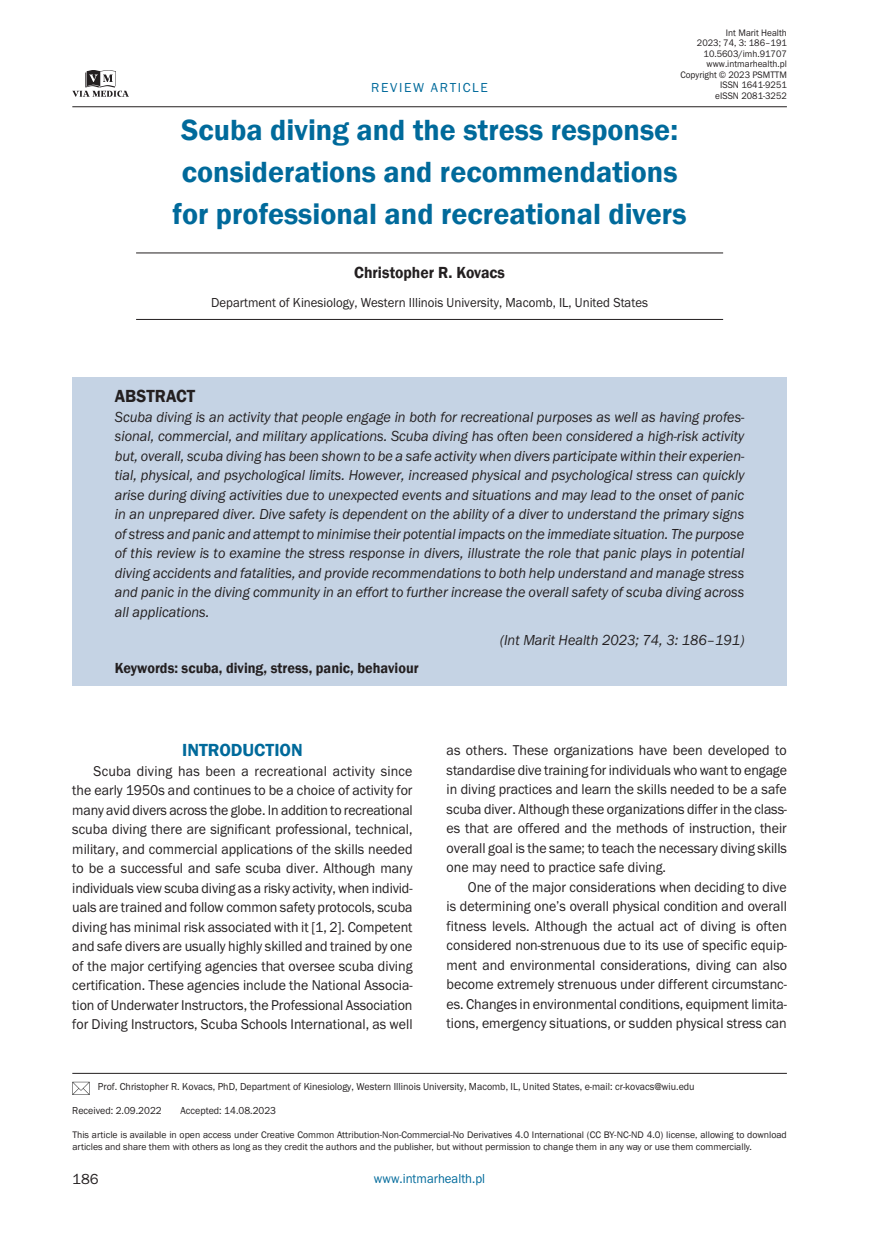
<style>
.page{position:relative;width:872px;height:1234px;background:#fff}
.page>*{position:absolute;margin:0;border:0;box-sizing:border-box;transform-origin:0 0}
._02_Tytul{font:600 30px/42px "Franklin Gothic";color:#006a9b;text-align:center}
._12_Srodtytul_1{font:600 18px "Franklin Gothic";color:#006a9b}
._06_Streszczenie_tyt{font:600 18px "Franklin Gothic";color:#231f20;scale:.95 1}
._03_Autor{font:600 16.5px "Franklin Gothic";color:#231f20;scale:.95 1}
._06_Streszczenie_tek{font:italic 15px/19.5px "Franklin Got Itc TEE";color:#231f20;text-align:justify;scale:.95 1}
._06_Streszczenie_slo{font:600 15px "Franklin Gothic";color:#231f20;scale:.95 1}
._06_Streszczenie_slo-2{font:italic 15px "Franklin Got Itc TEE";color:#231f20;scale:.95 1}
.t1{font:15px "Franklin Got Itc TEE";color:#231f20}
._08_Tekst{font:14.7px/19.5px "Franklin Got Itc TEE";color:#231f20;text-align:justify;scale:.95 1}
._03_Afiliacje{font:13.5px "Franklin Got Itc TEE";color:#231f20;scale:.95 1}
._01_Rodzaj_artykulu{font:13.5px "Franklin Got Itc TEE";color:#006a9b;scale:.95 1}
._01_Rodzaj_artykulu-2{font:13.5px "Franklin Got Itc TEE";letter-spacing:.12em;color:#006a9b}
._05_Adres_koresponde{font:10.5px "Franklin Got Itc TEE";color:#231f20;scale:.95 1}
.OA{font:9.75px/11.7px "Franklin Gothic";color:#231f20}
.t2{font:9.75px/10.5px "Franklin Got Itc TEE";color:#231f20;text-align:right;scale:.95 1}
</style>
<div class="page">
<hr style="left:72px;top:1072px;width:715px;height:1px;background:#231f20">
<hr style="left:136px;top:252px;width:587px;height:1px;background:#231f20">
<hr style="left:136px;top:319px;width:587px;height:1px;background:#231f20">
<div style="left:72px;top:377px;width:715px;height:308px;background:#c5d3e4"></div>
<svg style="left:72px;top:1081px;width:18px;height:13px"></svg>
<hr style="left:72px;top:106px;width:715px;height:1px;background:#231f20">
<svg style="left:72px;top:70px;width:57px;height:27px"></svg>
<p class="_01_Rodzaj_artykulu-2" style="left:371px;top:80px;width:118px">REVIEW ARTICLE</p>
<p class="t2" style="left:680px;top:27px;width:114px">Int Marit Health<br>2023; 74, 3: 186–191<br>10.5603/imh.91707 www.intmarhealth.pl<br>Copyright © 2023 PSMTTM<br>ISSN 1641-9251<br>eISSN 2081-3252</p>
<p class="_02_Tytul" style="left:173px;top:109px;width:515px">Scuba diving and the stress response: considerations and recommendations for professional and recreational divers</p>
<p class="_03_Autor" style="left:354px;top:262px;width:160px">Christopher R. Kovacs</p>
<p class="_03_Afiliacje" style="left:211px;top:295px;width:461px">Department of Kinesiology, Western Illinois University, Macomb, IL, United States</p>
<p class="_06_Streszczenie_tyt" style="left:115px;top:385px;width:86px">ABSTRACT</p>
<p class="_06_Streszczenie_tek" style="left:115px;top:407px;width:664px">Scuba diving is an activity that people engage in both for recreational purposes as well as having profes&shy;sional, commercial, and military applications. Scuba diving has often been considered a high-risk activity but, overall, scuba diving has been shown to be a safe activity when divers participate within their experien&shy;tial, physical, and psychological limits. However, increased physical and psychological stress can quickly arise during diving activities due to unexpected events and situations and may lead to the onset of panic in an unprepared diver. Dive safety is dependent on the ability of a diver to understand the primary signs of stress and panic and attempt to minimise their potential impacts on the immediate situation. The purpose of this review is to examine the stress response in divers, illustrate the role that panic plays in potential diving accidents and fatalities, and provide recommendations to both help understand and manage stress and panic in the diving community in an effort to further increase the overall safety of scuba diving across all applications.</p>
<p class="_06_Streszczenie_slo-2" style="left:500px;top:631px;width:259px">(Int Marit Health 2023; 74, 3: 186–191)</p>
<p class="_06_Streszczenie_slo" style="left:115px;top:658px;width:321px">Keywords: scuba, diving, stress, panic, behaviour</p>
<p class="_12_Srodtytul_1" style="left:182px;top:739px;width:122px">INTRODUCTION</p>
<p class="_08_Tekst" style="left:72px;top:761px;width:360px;text-indent:21px">Scuba diving has been a recreational activity since the early 1950s and continues to be a choice of activity for many avid divers across the globe. In addition to recreational scuba diving there are significant professional, technical, military, and commercial applications of the skills needed to be a successful and safe scuba diver. Although many individuals view scuba diving as a risky activity, when individ&shy;uals are trained and follow common safety protocols, scuba diving has minimal risk associated with it [1, 2]. Competent and safe divers are usually highly skilled and trained by one of the major certifying agencies that oversee scuba diving certification. These agencies include the National Associa&shy;tion of Underwater Instructors, the Professional Association for Diving Instructors, Scuba Schools International, as well</p>
<p class="_08_Tekst" style="left:446px;top:740px;width:360px">as others. These organizations have been developed to standardise dive training for individuals who want to engage in diving practices and learn the skills needed to be a safe scuba diver. Although these organizations differ in the class&shy;es that are offered and the methods of instruction, their overall goal is the same; to teach the necessary diving skills one may need to practice safe diving.</p>
<p class="_08_Tekst" style="left:446px;top:877px;width:360px;text-indent:21px">One of the major considerations when deciding to dive is determining one’s overall physical condition and overall fitness levels. Although the actual act of diving is often considered non-strenuous due to its use of specific equip&shy;ment and environmental considerations, diving can also become extremely strenuous under different circumstanc&shy;es. Changes in environmental conditions, equipment limita&shy;tions, emergency situations, or sudden physical stress can</p>
<p class="_05_Adres_koresponde" style="left:98px;top:1080px;width:629px">Prof. Christopher R. Kovacs, PhD, Department of Kinesiology, Western Illinois University, Macomb, IL, United States, e-mail: cr-kovacs@wiu.edu</p>
<p class="_05_Adres_koresponde" style="left:72px;top:1103px;width:96px">Received: 2.09.2022</p>
<p class="_05_Adres_koresponde" style="left:180px;top:1103px;width:102px">Accepted: 14.08.2023</p>
<p class="OA" style="left:72px;top:1128px;width:716px">This article is available in open access under Creative Common Attribution-Non-Commercial-No Derivatives 4.0 International (CC BY-NC-ND 4.0) license, allowing to download articles and share them with others as long as they credit the authors and the publisher, but without permission to change them in any way or use them commercially.</p>
<p class="t1" style="left:72px;top:1170px;width:28px">186</p>
<p class="_01_Rodzaj_artykulu" style="left:374px;top:1170px;width:119px">www.intmarhealth.pl</p>
</div>
